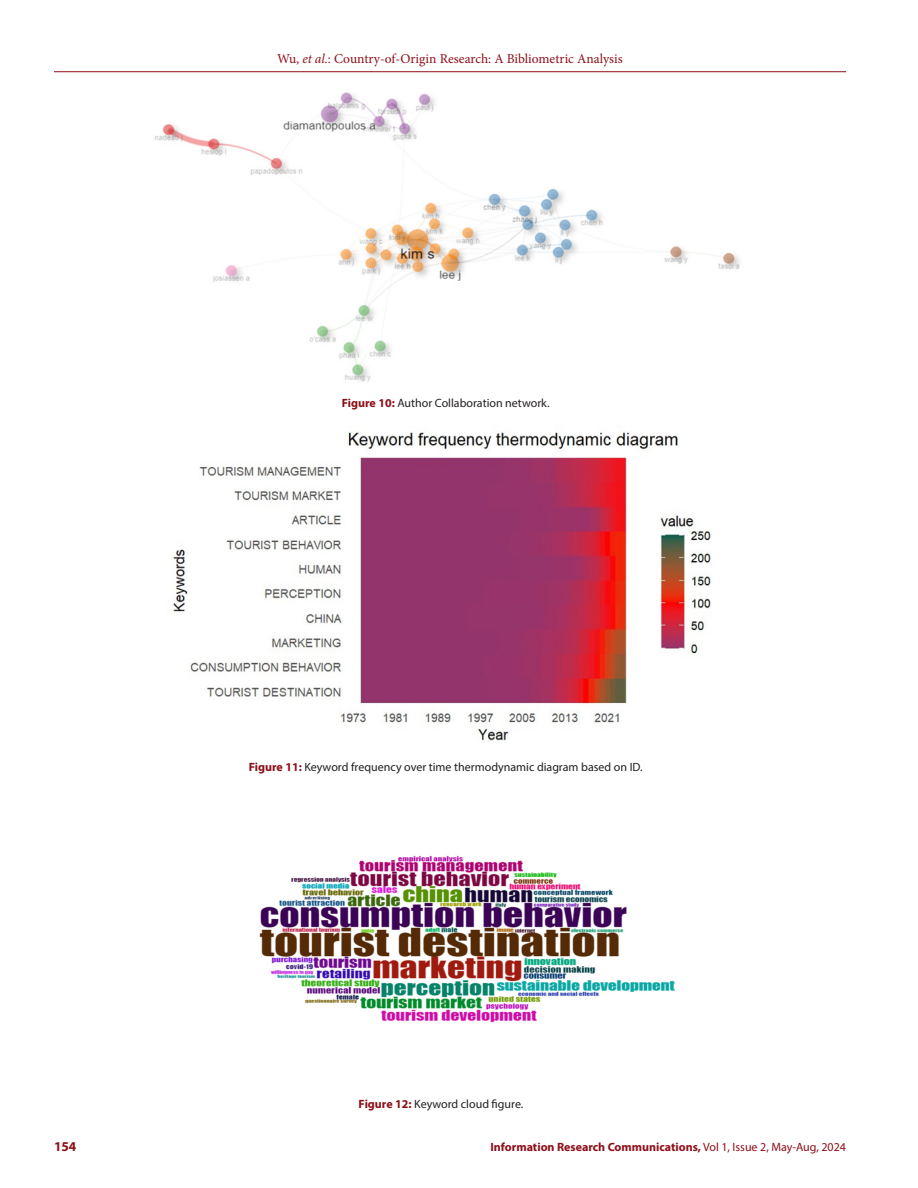
<style>
.page{position:relative;width:918px;height:1188px;background:#fff}
.page>*{position:absolute;margin:0;border:0;box-sizing:border-box;transform-origin:0 0}
.t1{font:13.5px "Minion Pro";color:#8c0f18}
.t2{font:700 13.5px "Myriad Pro";color:#8c0f18}
.FIG_Caption{font:12px "Myriad Pro";color:#231f20}
.t3{font:700 12px "Myriad Pro";color:#8c0f18}
.s1{font-style:italic}
.s2{font-weight:700;color:#8c0f18}
.s3{font-weight:400}
</style>
<div class="page">
<hr style="left:54px;top:71px;width:792px;height:1px;background:#8c0f18">
<img style="left:154px;top:92px;width:586px;height:290px">
<img style="left:171px;top:432px;width:540px;height:309px">
<img style="left:259px;top:855px;width:416px;height:168px">
<p class="t1" style="left:277px;top:50px;width:347px">Wu, <span class="s1">et al.</span>: Country-of-Origin Research: A Bibliometric Analysis</p>
<p class="FIG_Caption" style="left:342px;top:395px;width:209px"><span class="s2">Figure 10:</span> Author Collaboration network.</p>
<p class="FIG_Caption" style="left:249px;top:759px;width:395px"><span class="s2">Figure 11:</span> Keyword frequency over time thermodynamic diagram based on ID.</p>
<p class="FIG_Caption" style="left:359px;top:1096px;width:166px"><span class="s2">Figure 12:</span> Keyword cloud figure.</p>
<p class="t2" style="left:54px;top:1137px;width:24px">154</p>
<p class="t3" style="left:490px;top:1139px;width:357px">Information Research Communications, <span class="s3">Vol 1, Issue 2, May-Aug, 2024</span></p>
</div>
